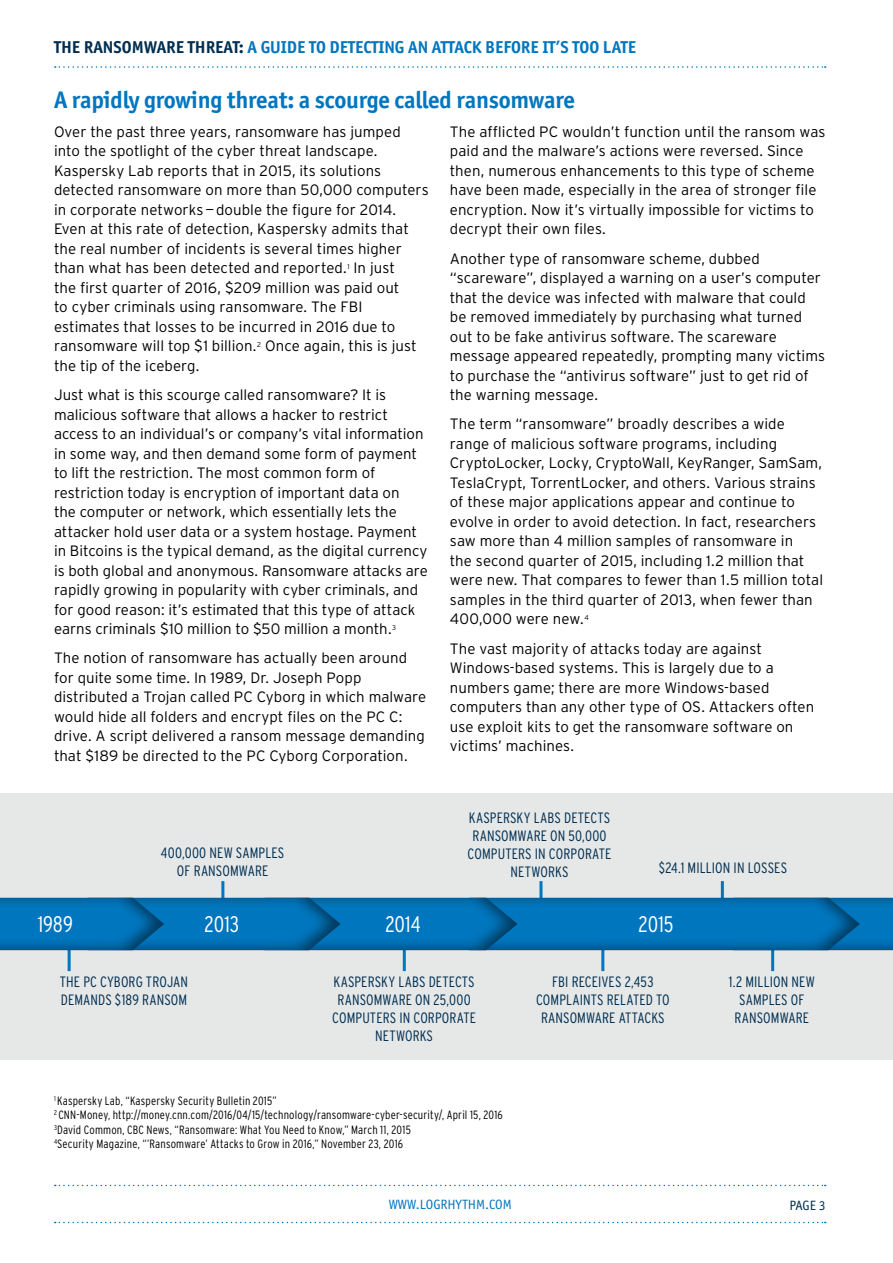
<style>
.page{position:relative;width:893px;height:1263px;background:#fff}
.page>*{position:absolute;margin:0;border:0;box-sizing:border-box;transform-origin:0 0}
.t1{font:700 24px "Officina Sans ITC Std";letter-spacing:-.01em;color:#0076be}
.t2{font:300 condensed 22.5px "Interstate";color:#fff}
.t3{font:700 17.25px "Officina Sans ITC Std";color:#0076be}
.t4{font:300 15px/19.5px "Interstate";color:#000}
.t5{font:300 condensed 15px/18px "Interstate";letter-spacing:.005em;color:#002e50;text-align:center}
.t6{font:13.5px "Officina Sans ITC Std";color:#0076be}
.t7{font:13.5px "Officina Sans ITC Std";color:#002e50}
.t8{font:300 condensed 12px/14.4px "Interstate";letter-spacing:.015em;color:#000}
.s1{color:#002e50}
</style>
<div class="page">
<svg style="left:55px;top:1222px;width:771px;height:1px"></svg>
<svg style="left:55px;top:1185px;width:771px;height:1px"></svg>
<svg style="left:55px;top:66px;width:771px;height:2px"></svg>
<div style="left:0;top:793px;width:893px;height:267px;background:#e6e8e8"></div>
<hr style="left:771px;top:947px;width:3px;height:24px;background:#0076be">
<hr style="left:601px;top:947px;width:3px;height:24px;background:#0076be">
<hr style="left:403px;top:947px;width:3px;height:24px;background:#0076be">
<hr style="left:68px;top:947px;width:3px;height:24px;background:#0076be">
<hr style="left:721px;top:881px;width:3px;height:24px;background:#0076be">
<hr style="left:539px;top:881px;width:3px;height:24px;background:#0076be">
<hr style="left:221px;top:881px;width:3px;height:24px;background:#0076be">
<div style="left:458px;top:883px;width:402px;height:81px;background:#000;opacity:.5"></div>
<div style="left:253px;top:883px;width:266px;height:81px;background:#e6e8e8"></div>
<div style="left:77px;top:883px;width:264px;height:81px;background:#e6e8e8"></div>
<svg style="left:165px;top:897px;width:728px;height:53px;background:#0370b3"></svg>
<div style="left:0;top:883px;width:165px;height:81px;background:#000;opacity:.5"></div>
<p class="t3" style="left:54px;top:36px;width:584px"><span class="s1">THE RANSOMWARE THREAT:</span> A GUIDE TO DETECTING AN ATTACK BEFORE IT’S TOO LATE</p>
<h1 class="t1" style="left:54px;top:85px;width:523px">A rapidly growing threat: a scourge called ransomware</h1>
<p class="t4" style="left:54px;top:122px;width:376px">Over the past three years, ransomware has jumped into the spotlight of the cyber threat landscape.<br>Kaspersky Lab reports that in 2015, its solutions detected ransomware on more than 50,000 computers in corporate networks—double the figure for 2014.<br>Even at this rate of detection, Kaspersky admits that the real number of incidents is several times higher than what has been detected and reported.<sup>1</sup> In just<br>the first quarter of 2016, $209 million was paid out<br>to cyber criminals using ransomware. The FBI estimates that losses to be incurred in 2016 due to ransomware will top $1 billion.<sup>2</sup> Once again, this is just the tip of the iceberg.</p>
<p class="t4" style="left:54px;top:385px;width:375px">Just what is this scourge called ransomware? It is malicious software that allows a hacker to restrict access to an individual’s or company’s vital information in some way, and then demand some form of payment to lift the restriction. The most common form of restriction today is encryption of important data on<br>the computer or network, which essentially lets the attacker hold user data or a system hostage. Payment in Bitcoins is the typical demand, as the digital currency is both global and anonymous. Ransomware attacks are rapidly growing in popularity with cyber criminals, and for good reason: it’s estimated that this type of attack earns criminals $10 million to $50 million a month.<sup>3</sup></p>
<p class="t4" style="left:54px;top:648px;width:374px">The notion of ransomware has actually been around for quite some time. In 1989, Dr. Joseph Popp distributed a Trojan called PC Cyborg in which malware would hide all folders and encrypt files on the PC C: drive. A script delivered a ransom message demanding that $189 be directed to the PC Cyborg Corporation.</p>
<p class="t4" style="left:450px;top:122px;width:377px">The afflicted PC wouldn’t function until the ransom was paid and the malware’s actions were reversed. Since then, numerous enhancements to this type of scheme have been made, especially in the area of stronger file encryption. Now it’s virtually impossible for victims to decrypt their own files.</p>
<p class="t4" style="left:450px;top:248px;width:377px">Another type of ransomware scheme, dubbed “scareware”, displayed a warning on a user’s computer that the device was infected with malware that could be removed immediately by purchasing what turned out to be fake antivirus software. The scareware message appeared repeatedly, prompting many victims to purchase the “antivirus software” just to get rid of the warning message.</p>
<p class="t4" style="left:450px;top:414px;width:375px">The term “ransomware” broadly describes a wide range of malicious software programs, including CryptoLocker, Locky, CryptoWall, KeyRanger, SamSam, TeslaCrypt, TorrentLocker, and others. Various strains of these major applications appear and continue to evolve in order to avoid detection. In fact, researchers saw more than 4 million samples of ransomware in<br>the second quarter of 2015, including 1.2 million that were new. That compares to fewer than 1.5 million total samples in the third quarter of 2013, when fewer than 400,000 were new.<sup>4</sup></p>
<p class="t4" style="left:450px;top:638px;width:366px">The vast majority of attacks today are against Windows-based systems. This is largely due to a numbers game; there are more Windows-based computers than any other type of OS. Attackers often use exploit kits to get the ransomware software on victims’ machines.</p>
<h2 class="t2" style="left:38px;top:910px;width:37px">1989</h2>
<p class="t5" style="left:161px;top:843px;width:125px">400,000 NEW SAMPLES<br>OF RANSOMWARE</p>
<p class="t5" style="left:468px;top:808px;width:145px">KASPERSKY LABS DETECTS<br>RANSOMWARE ON 50,000<br>COMPUTERS IN CORPORATE<br>NETWORKS</p>
<p class="t5" style="left:659px;top:858px;width:130px">$24.1 MILLION IN LOSSES</p>
<h2 class="t2" style="left:205px;top:910px;width:36px">2013</h2>
<h2 class="t2" style="left:385px;top:910px;width:37px">2014</h2>
<h2 class="t2" style="left:639px;top:910px;width:37px">2015</h2>
<p class="t5" style="left:60px;top:973px;width:130px;text-align:left">THE PC CYBORG TROJAN<br>DEMANDS $189 RANSOM</p>
<p class="t5" style="left:332px;top:973px;width:145px">KASPERSKY LABS DETECTS<br>RANSOMWARE ON 25,000<br>COMPUTERS IN CORPORATE<br>NETWORKS</p>
<p class="t8" style="left:54px;top:1093px;width:450px"><sup>1</sup> Kaspersky Lab, “Kaspersky Security Bulletin 2015”<br><sup>2</sup> CNN-Money, http://money.cnn.com/2016/04/15/technology/ransomware-cyber-security/, April 15, 2016<br><sup>3</sup>David Common, CBC News, “Ransomware: What You Need to Know,” March 11, 2015<br><sup>4</sup>Security Magazine, “’Ransomware’ Attacks to Grow in 2016,” November 23, 2016</p>
<p class="t5" style="left:536px;top:973px;width:135px">FBI RECEIVES 2,453<br>COMPLAINTS RELATED TO<br>RANSOMWARE ATTACKS</p>
<p class="t5" style="left:729px;top:973px;width:87px">1.2 MILLION NEW<br>SAMPLES OF<br>RANSOMWARE</p>
<p class="t6" style="left:389px;top:1196px;width:125px">WWW.LOGRHYTHM.COM</p>
<p class="t7" style="left:789px;top:1197px;width:38px">PAGE 3</p>
</div>
